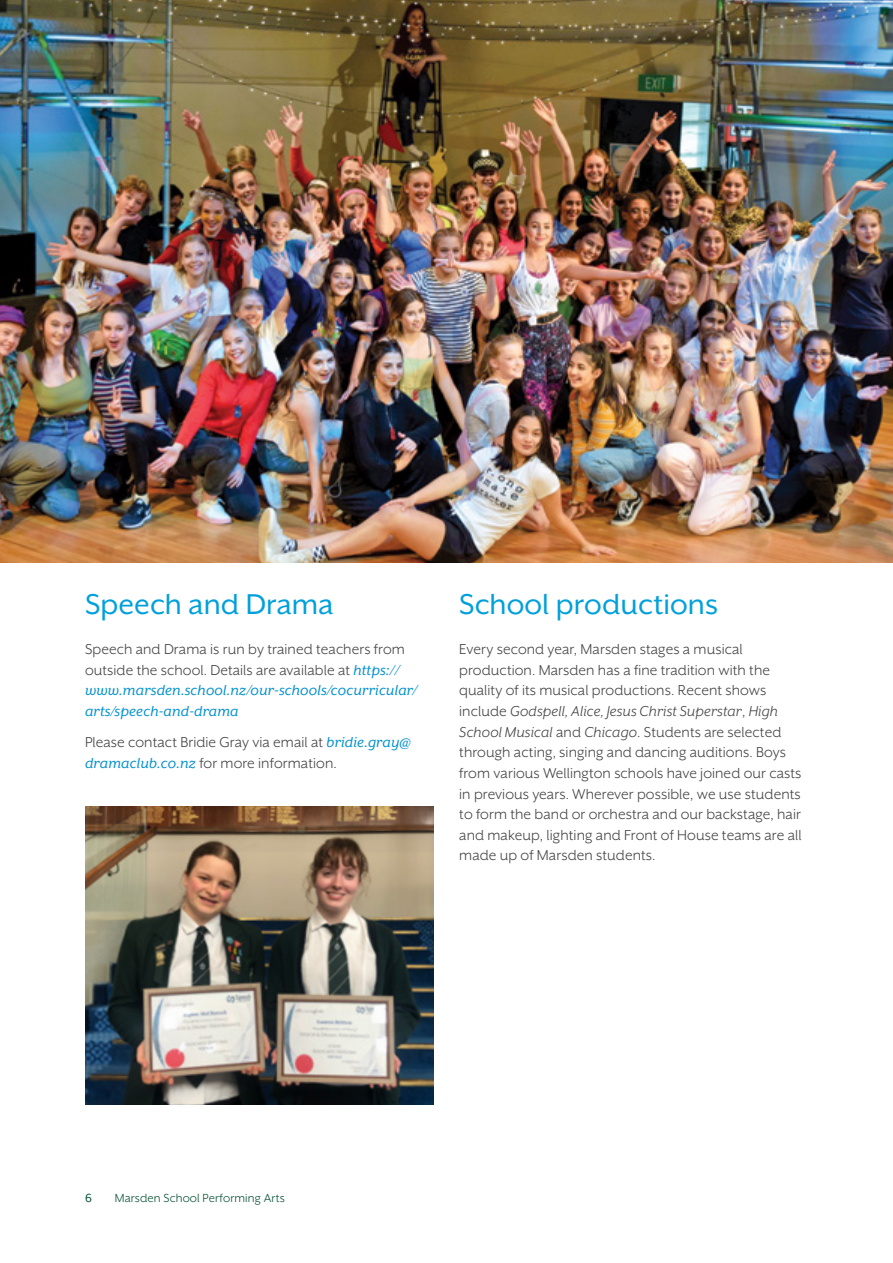
<style>
.page{position:relative;width:893px;height:1263px;background:#fff}
.page>*{position:absolute;margin:0;border:0;box-sizing:border-box;transform-origin:0 0}
.t1{font:33px "Mr Eaves XL San OT";color:#00a0dc}
.t2{font:16.5px/20.7px "Mr Eaves XL San OT";letter-spacing:.005em;color:#414042}
.t3{font:13.5px "Mr Eaves XL San OT";letter-spacing:.01em;color:#00502f}
.t4{font:13.5px "Mr Eaves XL San OT";color:#00502f}
.s1{font-style:italic;color:#0090ce}
.s2{font-style:italic}
</style>
<div class="page">
<img style="left:85px;top:807px;width:349px;height:297px">
<img style="left:0;top:0;width:893px;height:563px">
<h1 class="t1" style="left:85px;top:586px;width:250px">Speech and Drama</h1>
<p class="t2" style="left:85px;top:639px;width:334px">Speech and Drama is run by trained teachers from outside the school. Details are available at <span class="s1">https:// www.marsden.school.nz/our-schools/cocurricular/ arts/speech-and-drama</span></p>
<p class="t2" style="left:85px;top:732px;width:327px">Please contact Bridie Gray via email at <span class="s1">bridie.gray@ dramaclub.co.nz</span> for more information.</p>
<h1 class="t1" style="left:459px;top:586px;width:260px">School productions</h1>
<p class="t2" style="left:459px;top:639px;width:344px">Every second year, Marsden stages a musical production. Marsden has a fine tradition with the quality of its musical productions. Recent shows include <span class="s2">Godspell, Alice, Jesus Christ Superstar</span>, <span class="s2">High School Musical</span> and <span class="s2">Chicago</span>. Students are selected through acting, singing and dancing auditions. Boys from various Wellington schools have joined our casts in previous years. Wherever possible, we use students to form the band or orchestra and our backstage, hair and makeup, lighting and Front of House teams are all made up of Marsden students.</p>
<p class="t4" style="left:85px;top:1190px;width:8px">6</p>
<p class="t3" style="left:115px;top:1190px;width:172px">Marsden School Performing Arts</p>
</div>
